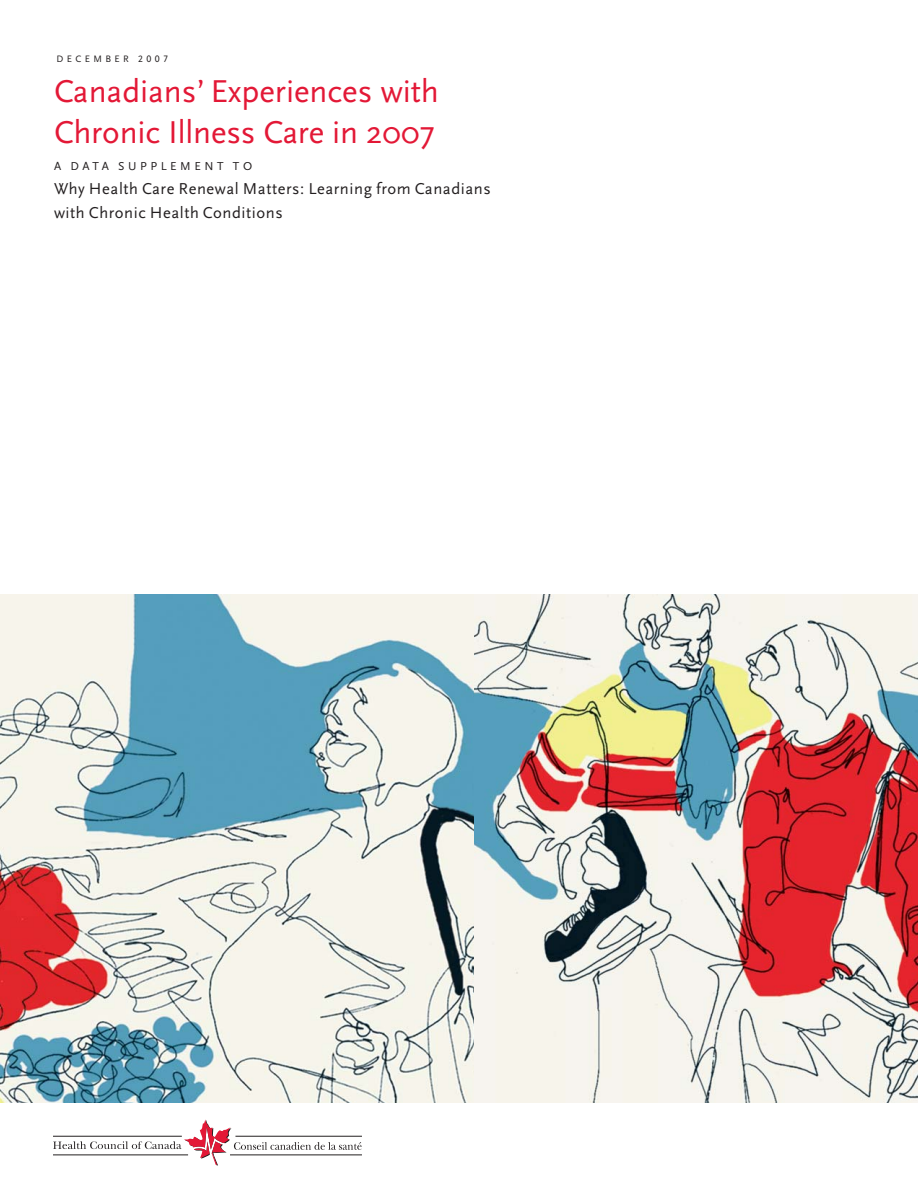
<style>
.page{position:relative;width:918px;height:1188px;background:#fff}
.page>*{position:absolute;margin:0;border:0;box-sizing:border-box;transform-origin:0 0}
.t1{font:33px/40.5px "Scala Sans";letter-spacing:-.005em;color:#e31836}
.t2{font:16.5px/24px "Scala Sans";letter-spacing:.035em;color:#231f20}
.t3{font:12px "Scala Sans";letter-spacing:.3em;color:#231f20}
.t4{font:9.75px "Scala Sans";letter-spacing:.35em;color:#231f20}
.s1{font-family:"Scala Sans Caps"}
</style>
<div class="page">
<svg style="left:53px;top:1119px;width:309px;height:47px"></svg>
<img style="left:0;top:594px;width:474px;height:508px">
<img style="left:474px;top:594px;width:444px;height:508px">
<p class="t4" style="left:56px;top:55px;width:113px">DECEMBER <span class="s1">2007</span></p>
<h1 class="t1" style="left:54px;top:74px;width:386px">Canadians’ Experiences with<br>Chronic Illness Care in 2007</h1>
<p class="t3" style="left:54px;top:161px;width:200px">A DATA SUPPLEMENT TO</p>
<p class="t2" style="left:54px;top:178px;width:438px">Why Health Care Renewal Matters: Learning from Canadians with Chronic Health Conditions</p>
</div>
